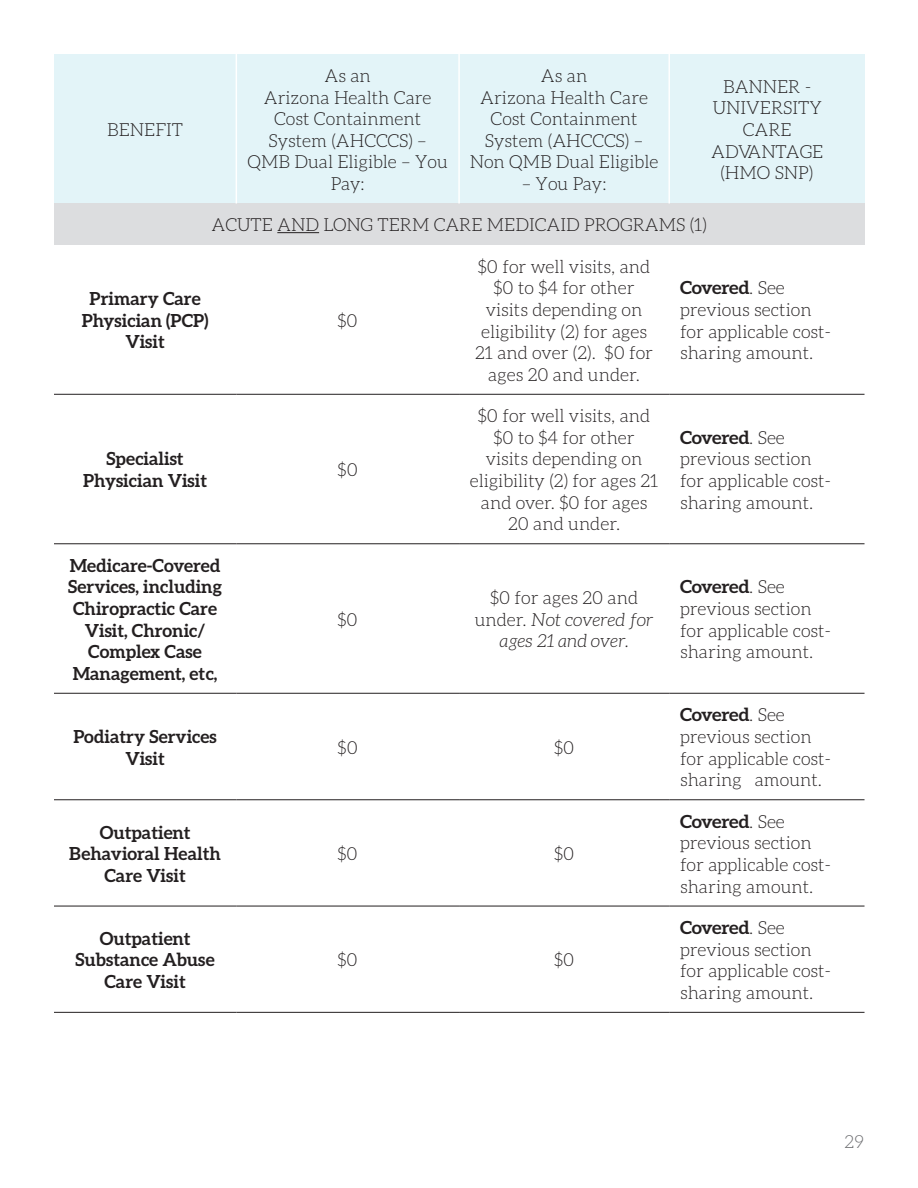
<style>
.page{position:relative;width:918px;height:1188px;background:#fff}
.page>*{position:absolute;margin:0;border:0;box-sizing:border-box;transform-origin:0 0}
.t1{font:300 18px/21.6px "Aleo";color:#231f20}
.t2{font:700 18px/21.6px "Aleo";color:#231f20;text-align:center}
.t3{font:italic 300 18px/21.6px "Aleo";color:#231f20;text-align:center}
.t4{font:300 18px "Aleo";color:#6c6d70}
.s1{font-weight:700}
.s2{font-style:normal}
</style>
<div class="page">
<div style="left:54px;top:54px;width:182px;height:149px;background:#e3f4f8"></div>
<div style="left:236px;top:54px;width:223px;height:149px;background:#e3f4f8"></div>
<div style="left:459px;top:54px;width:210px;height:149px;background:#e3f4f8"></div>
<div style="left:669px;top:54px;width:196px;height:149px;background:#e3f4f8"></div>
<div style="left:54px;top:203px;width:811px;height:42px;background:#dcdddf"></div>
<hr style="left:54px;top:394px;width:182px;height:1px;background:#231f20">
<hr style="left:236px;top:394px;width:223px;height:1px;background:#231f20">
<hr style="left:459px;top:394px;width:210px;height:1px;background:#231f20">
<hr style="left:669px;top:394px;width:196px;height:1px;background:#231f20">
<hr style="left:54px;top:544px;width:182px;height:1px;background:#231f20">
<hr style="left:236px;top:544px;width:223px;height:1px;background:#231f20">
<hr style="left:459px;top:544px;width:210px;height:1px;background:#231f20">
<hr style="left:669px;top:544px;width:196px;height:1px;background:#231f20">
<hr style="left:54px;top:693px;width:182px;height:1px;background:#231f20">
<hr style="left:236px;top:693px;width:223px;height:1px;background:#231f20">
<hr style="left:459px;top:693px;width:210px;height:1px;background:#231f20">
<hr style="left:669px;top:693px;width:196px;height:1px;background:#231f20">
<hr style="left:54px;top:800px;width:182px;height:1px;background:#231f20">
<hr style="left:236px;top:800px;width:223px;height:1px;background:#231f20">
<hr style="left:459px;top:800px;width:210px;height:1px;background:#231f20">
<hr style="left:669px;top:800px;width:196px;height:1px;background:#231f20">
<hr style="left:54px;top:906px;width:182px;height:1px;background:#231f20">
<hr style="left:236px;top:906px;width:223px;height:1px;background:#231f20">
<hr style="left:459px;top:906px;width:210px;height:1px;background:#231f20">
<hr style="left:669px;top:906px;width:196px;height:1px;background:#231f20">
<hr style="left:54px;top:1012px;width:182px;height:1px;background:#231f20">
<hr style="left:236px;top:1012px;width:223px;height:1px;background:#231f20">
<hr style="left:459px;top:1012px;width:210px;height:1px;background:#231f20">
<hr style="left:669px;top:1012px;width:196px;height:1px;background:#231f20">
<hr style="left:236px;top:54px;width:1px;height:149px;background:#fff">
<hr style="left:458px;top:54px;width:2px;height:149px;background:#fff">
<hr style="left:668px;top:54px;width:2px;height:149px;background:#fff">
<hr style="left:277px;top:232px;width:42px;height:1px;background:#231f20">
<p class="t1" style="left:324px;top:65px;width:48px">As an</p>
<p class="t1" style="left:541px;top:65px;width:48px">As an</p>
<p class="t1" style="left:723px;top:76px;width:90px">BANNER -</p>
<p class="t1" style="left:264px;top:86px;width:169px">Arizona Health Care</p>
<p class="t1" style="left:480px;top:86px;width:169px">Arizona Health Care</p>
<p class="t1" style="left:713px;top:97px;width:111px">UNIVERSITY</p>
<p class="t1" style="left:274px;top:108px;width:149px">Cost Containment</p>
<p class="t1" style="left:491px;top:108px;width:149px">Cost Containment</p>
<p class="t1" style="left:107px;top:119px;width:77px">BENEFIT</p>
<p class="t1" style="left:743px;top:119px;width:50px">CARE</p>
<p class="t1" style="left:269px;top:130px;width:160px">System (AHCCCS) –</p>
<p class="t1" style="left:485px;top:130px;width:160px">System (AHCCCS) –</p>
<p class="t1" style="left:711px;top:140px;width:114px">ADVANTAGE</p>
<p class="t1" style="left:248px;top:151px;width:412px">QMB Dual Eligible – You Non QMB Dual Eligible</p>
<p class="t1" style="left:720px;top:162px;width:95px">(HMO SNP)</p>
<p class="t1" style="left:331px;top:173px;width:35px">Pay:</p>
<p class="t1" style="left:522px;top:173px;width:86px">– You Pay:</p>
<p class="t1" style="left:212px;top:214px;width:497px">ACUTE AND LONG TERM CARE MEDICAID PROGRAMS (1)</p>
<p class="t2" style="left:82px;top:288px;width:128px">Primary Care<br>Physician (PCP)<br>Visit</p>
<p class="t1" style="left:338px;top:310px;width:22px">$0</p>
<p class="t2" style="left:83px;top:448px;width:126px">Specialist<br>Physician Visit</p>
<p class="t1" style="left:338px;top:459px;width:22px">$0</p>
<p class="t2" style="left:68px;top:554px;width:156px">Medicare-Covered<br>Services, including<br>Chiropractic Care<br>Visit, Chronic/<br>Complex Case<br>Management, etc,</p>
<p class="t1" style="left:338px;top:609px;width:22px">$0</p>
<p class="t1" style="left:475px;top:256px;width:180px;text-align:center">$0 for well visits, and $0 to $4 for other visits depending on eligibility (2) for ages<br>21 and over (2). $0 for ages 20 and under.</p>
<p class="t1" style="left:470px;top:405px;width:190px;text-align:center">$0 for well visits, and $0 to $4 for other<br>visits depending on eligibility (2) for ages 21 and over. $0 for ages<br>20 and under.</p>
<p class="t1" style="left:680px;top:277px;width:153px"><span class="s1">Covered</span>. See previous section for applicable cost&shy;sharing amount.</p>
<p class="t1" style="left:680px;top:427px;width:153px"><span class="s1">Covered</span>. See previous section for applicable cost&shy;sharing amount.</p>
<p class="t3" style="left:475px;top:587px;width:180px"><span class="s2">$0 for ages 20 and under.</span> Not covered for ages 21 and over.</p>
<p class="t1" style="left:680px;top:576px;width:153px"><span class="s1">Covered</span>. See previous section for applicable cost&shy;sharing amount.</p>
<p class="t2" style="left:73px;top:725px;width:145px">Podiatry Services<br>Visit</p>
<p class="t1" style="left:338px;top:737px;width:22px">$0</p>
<p class="t1" style="left:554px;top:737px;width:22px">$0</p>
<p class="t2" style="left:69px;top:821px;width:153px">Outpatient<br>Behavioral Health<br>Care Visit</p>
<p class="t2" style="left:75px;top:927px;width:141px">Outpatient<br>Substance Abuse<br>Care Visit</p>
<p class="t1" style="left:338px;top:843px;width:22px">$0</p>
<p class="t1" style="left:554px;top:843px;width:22px">$0</p>
<p class="t1" style="left:338px;top:949px;width:22px">$0</p>
<p class="t1" style="left:554px;top:949px;width:22px">$0</p>
<p class="t1" style="left:680px;top:704px;width:153px"><span class="s1">Covered</span>. See previous section for applicable cost&shy;sharing amount.</p>
<p class="t1" style="left:680px;top:811px;width:153px"><span class="s1">Covered</span>. See previous section for applicable cost&shy;sharing amount.</p>
<p class="t1" style="left:680px;top:917px;width:153px"><span class="s1">Covered</span>. See previous section for applicable cost&shy;sharing amount.</p>
<p class="t4" style="left:845px;top:1132px;width:21px">29</p>
</div>
